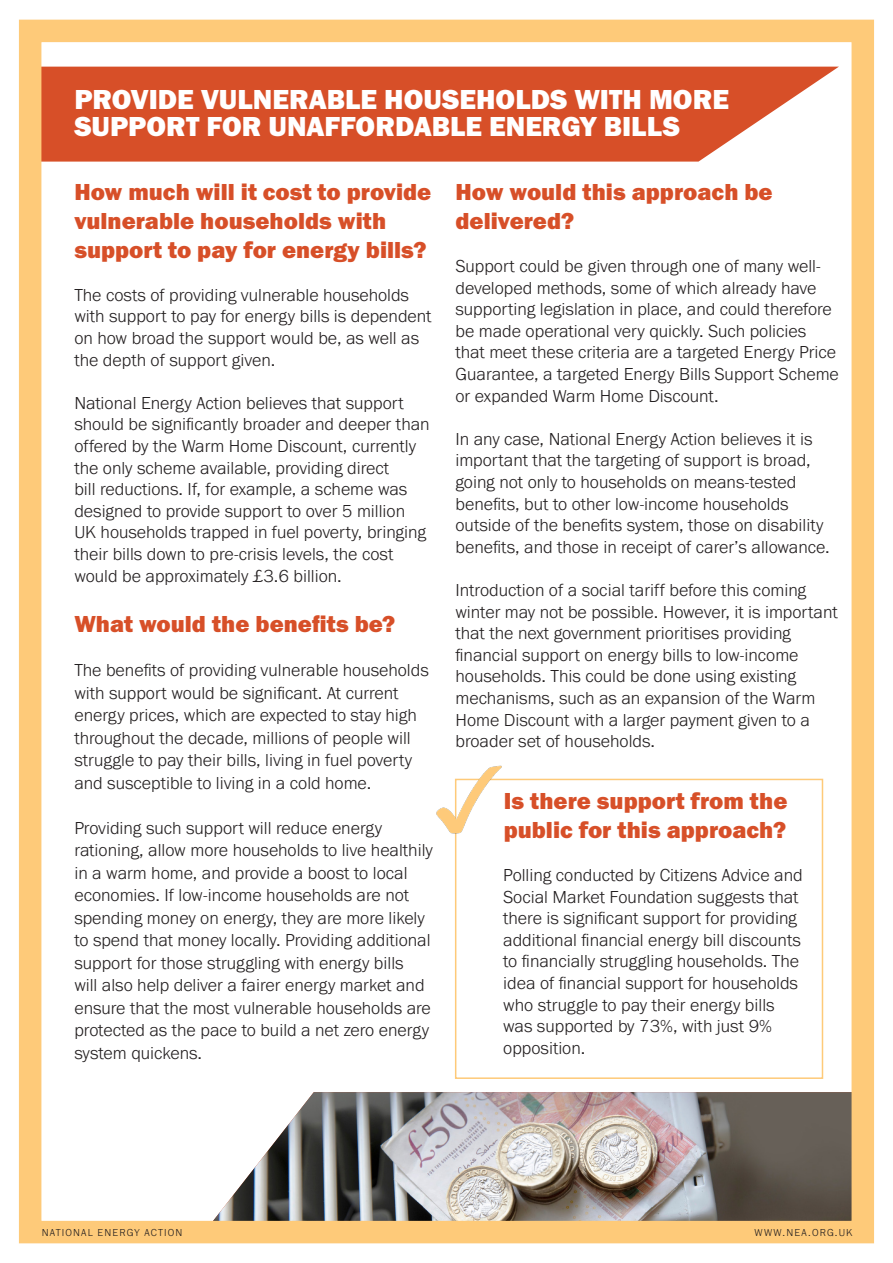
<style>
.page{position:relative;width:893px;height:1263px;background:#fff}
.page>*{position:absolute;margin:0;border:0;box-sizing:border-box;transform-origin:0 0}
.t1{font:28.5px/27px "Franklin Gothic URW Hea";color:#fff}
.t2{font:24px/28.8px "Franklin Gothic URW Hea";color:#d74f28}
.t3{font:300 18px/21.6px "Franklin Gothic URW";color:#231f20}
.t4{font:300 10.5px "Franklin Gothic URW";letter-spacing:.11em;color:#231f20}
</style>
<div class="page">
<svg style="left:42px;top:67px;width:797px;height:95px;background:#da5f3b"></svg>
<div style="left:455px;top:779px;width:368px;height:300px;border:2px solid #feca79"></div>
<img style="left:436px;top:765px;width:68px;height:69px">
<img style="left:213px;top:1092px;width:638px;height:128px">
<div style="left:19px;top:20px;width:855px;height:1223px;border:22px solid #feca79"></div>
<p class="t1" style="left:74px;top:86px;width:656px">PROVIDE VULNERABLE HOUSEHOLDS WITH MORE<br>SUPPORT FOR UNAFFORDABLE ENERGY BILLS</p>
<p class="t2" style="left:74px;top:177px;width:358px">How much will it cost to provide vulnerable households with support to pay for energy bills?</p>
<p class="t3" style="left:74px;top:284px;width:359px">The costs of providing vulnerable households with support to pay for energy bills is dependent on how broad the support would be, as well as the depth of support given.</p>
<p class="t3" style="left:74px;top:392px;width:357px">National Energy Action believes that support should be significantly broader and deeper than offered by the Warm Home Discount, currently the only scheme available, providing direct<br>bill reductions. If, for example, a scheme was designed to provide support to over 5 million UK households trapped in fuel poverty, bringing their bills down to pre-crisis levels, the cost would be approximately £3.6 billion.</p>
<p class="t2" style="left:74px;top:609px;width:322px">What would the benefits be?</p>
<p class="t3" style="left:74px;top:658px;width:356px;line-height:22.5px">The benefits of providing vulnerable households with support would be significant. At current energy prices, which are expected to stay high throughout the decade, millions of people will struggle to pay their bills, living in fuel poverty and susceptible to living in a cold home.</p>
<p class="t3" style="left:74px;top:816px;width:360px;line-height:22.5px">Providing such support will reduce energy rationing, allow more households to live healthily in a warm home, and provide a boost to local economies. If low-income households are not spending money on energy, they are more likely to spend that money locally. Providing additional support for those struggling with energy bills<br>will also help deliver a fairer energy market and ensure that the most vulnerable households are protected as the pace to build a net zero energy system quickens.</p>
<p class="t2" style="left:455px;top:177px;width:319px">How would this approach be delivered?</p>
<p class="t3" style="left:455px;top:255px;width:385px">Support could be given through one of many well&shy;developed methods, some of which already have supporting legislation in place, and could therefore be made operational very quickly. Such policies that meet these criteria are a targeted Energy Price Guarantee, a targeted Energy Bills Support Scheme or expanded Warm Home Discount.</p>
<p class="t3" style="left:455px;top:428px;width:376px">In any case, National Energy Action believes it is important that the targeting of support is broad, going not only to households on means-tested benefits, but to other low-income households outside of the benefits system, those on disability benefits, and those in receipt of carer’s allowance.</p>
<p class="t3" style="left:455px;top:579px;width:384px">Introduction of a social tariff before this coming winter may not be possible. However, it is important that the next government prioritises providing financial support on energy bills to low-income households. This could be done using existing mechanisms, such as an expansion of the Warm Home Discount with a larger payment given to a broader set of households.</p>
<p class="t2" style="left:504px;top:786px;width:285px">Is there support from the public for this approach?</p>
<p class="t3" style="left:503px;top:864px;width:301px">Polling conducted by Citizens Advice and Social Market Foundation suggests that there is significant support for providing additional financial energy bill discounts to financially struggling households. The idea of financial support for households who struggle to pay their energy bills was supported by 73%, with just 9% opposition.</p>
<p class="t4" style="left:42px;top:1226px;width:142px">NATIONAL ENERGY ACTION</p>
<p class="t4" style="left:754px;top:1226px;width:100px">WWW.NEA.ORG.UK</p>
</div>
